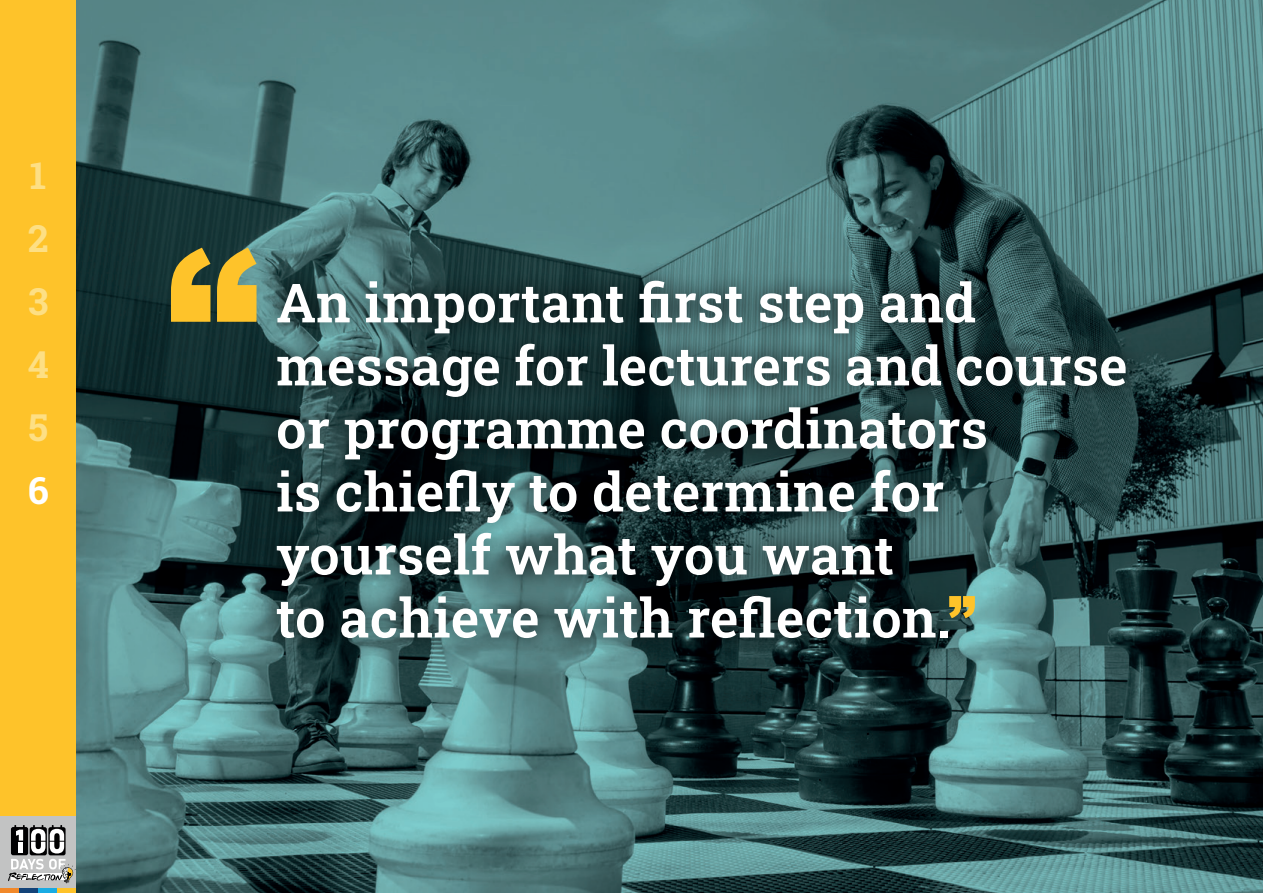
<style>
.page{position:relative;width:1263px;height:893px;background:#fff}
.page>*{position:absolute;margin:0;border:0;box-sizing:border-box;transform-origin:0 0}
.t1{font:600 54px/63px "Roboto Slab";letter-spacing:.005em;color:#fff}
.t2{font:700 37.5px "Roboto Slab";color:#fddf84}
.t3{font:700 37.5px "Roboto Slab";color:#fff}
</style>
<div class="page">
<div style="left:0;top:0;width:77px;height:893px;background:#fec32a"></div>
<div style="left:0;top:816px;width:77px;height:77px;background:#c2c3c3"></div>
<div style="left:0;top:888px;width:19px;height:5px;background:#f18829"></div>
<div style="left:19px;top:888px;width:19px;height:5px;background:#134378"></div>
<div style="left:38px;top:888px;width:19px;height:5px;background:#19abe3"></div>
<div style="left:57px;top:888px;width:20px;height:5px;background:#fec229"></div>
<svg style="left:8px;top:859px;width:68px;height:24px"></svg>
<svg style="left:30px;top:827px;width:17px;height:28px"></svg>
<svg style="left:48px;top:827px;width:18px;height:28px"></svg>
<div style="left:11px;top:827px;width:17px;height:28px;background:#000001;border-radius:2px"></div>
<svg style="left:31px;top:825px;width:33px;height:28px"></svg>
<svg style="left:14px;top:825px;width:11px;height:16px"></svg>
<hr style="left:19px;top:841px;width:4px;height:11px;background:#fff">
<img style="left:77px;top:0;width:1186px;height:893px">
<div style="left:258px;top:262px;width:887px;height:395px;background:#000001;opacity:.75"></div>
<svg style="left:171px;top:248px;width:85px;height:74px;background:#be9e32"></svg>
<svg style="left:949px;top:596px;width:26px;height:22px"></svg>
<p class="t2" style="left:30px;top:150px;width:18px">1</p>
<p class="t2" style="left:28px;top:213px;width:22px">2</p>
<p class="t2" style="left:28px;top:276px;width:22px">3</p>
<p class="t2" style="left:28px;top:339px;width:23px">4</p>
<p class="t2" style="left:28px;top:402px;width:21px">5</p>
<p class="t3" style="left:28px;top:465px;width:22px">6</p>
<p class="t1" style="left:276px;top:270px;width:853px">An important first step and message for lecturers and course or programme coordinators<br>is chiefly to determine for yourself what you want<br>to achieve with reflection.</p>
</div>
